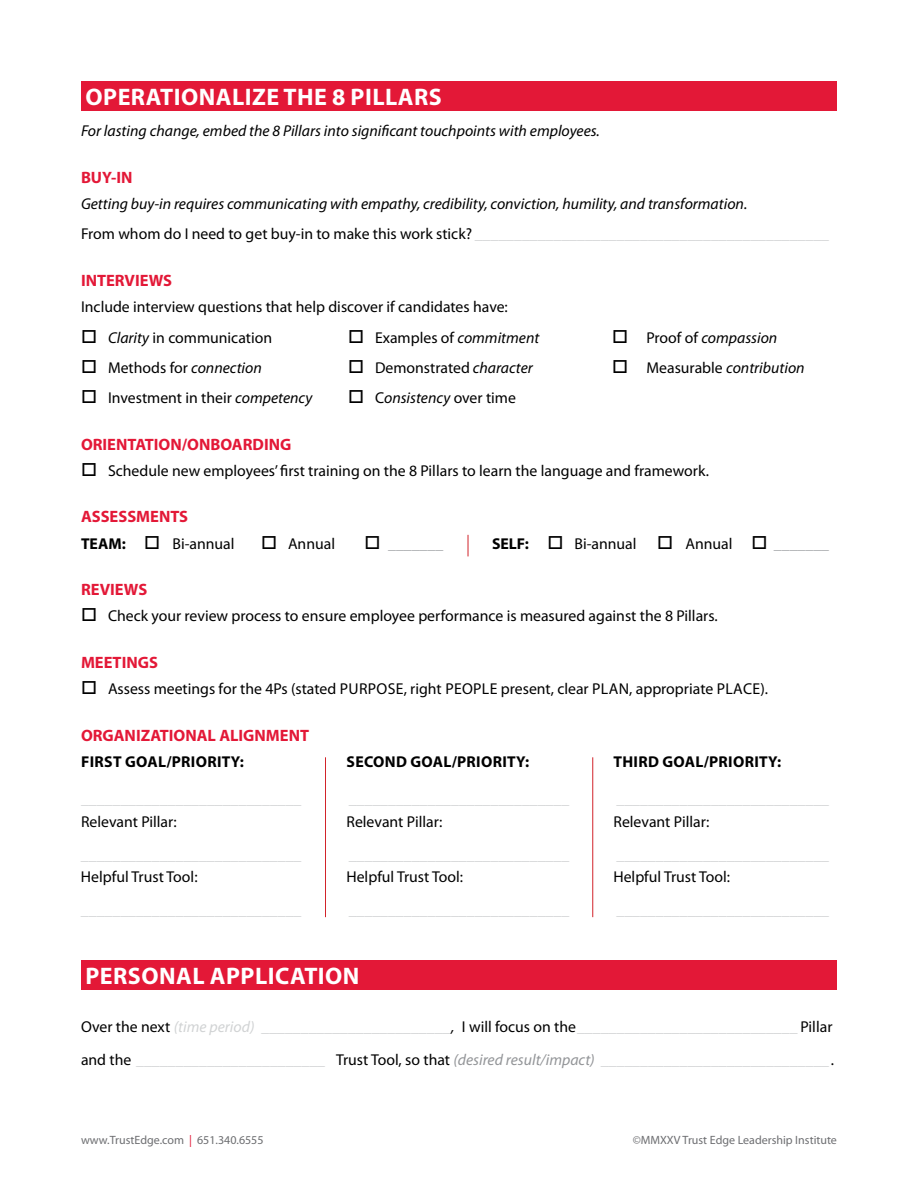
<style>
.page{position:relative;width:918px;height:1188px;background:#fff}
.page>*{position:absolute;margin:0;border:0;box-sizing:border-box;transform-origin:0 0}
.t1{font:700 24px "Myriad Pro";letter-spacing:.02em;color:#fff}
.t2{font:700 16.5px "Myriad Pro";color:#e31837}
.t3{font:15.75px "Myriad Pro";color:#000}
.t4{font:15.75px/33px "Myriad Pro";color:#d1d3d4}
.t5{font:italic 15.75px/30.3px "Myriad Pro";color:#000}
.t6{font:700 15.75px "Myriad Pro";letter-spacing:.02em;color:#000}
.t7{font:15.75px "Myriad Pro";color:#a7a9ac}
.t8{font:12px "Myriad Pro";color:#6d6e71}
.s1{font-style:normal}
.s2{font-style:normal;color:#d1d3d4}
.s3{font-style:italic}
.s4{font-weight:700}
.s5{color:#000}
.s6{color:#a7a9ac}
.s7{font-style:italic;color:#000}
.s8{font-style:italic;color:#939598}
.s9{color:#e31837}
</style>
<div class="page">
<div style="left:81px;top:81px;width:756px;height:29px;background:#e31837"></div>
<div style="left:81px;top:960px;width:756px;height:30px;background:#e31837"></div>
<hr style="left:325px;top:757px;width:1px;height:160px;background:#d2232a">
<svg style="left:468px;top:535px;width:1px;height:21px"></svg>
<hr style="left:592px;top:757px;width:1px;height:160px;background:#d2232a">
<h1 class="t1" style="left:86px;top:81px;width:358px">OPERATIONALIZE THE 8 PILLARS</h1>
<p class="t5" style="left:81px;top:116px;width:520px">For lasting change, embed the 8 Pillars into significant touchpoints with employees.</p>
<p class="t2" style="left:81px;top:167px;width:53px">BUY-IN</p>
<p class="t5" style="left:81px;top:188px;width:750px">Getting buy-in requires communicating with empathy, credibility, conviction, humility, and transformation.<br><span class="s1">From whom do I need to get buy-in to make this work stick?</span> <span class="s2">_____________________________________________</span></p>
<p class="t2" style="left:81px;top:270px;width:93px">INTERVIEWS</p>
<p class="t3" style="left:81px;top:297px;width:428px">Include interview questions that help discover if candidates have:</p>
<p class="t3" style="left:81px;top:328px;width:193px">□ <span class="s3">Clarity</span> in communication</p>
<p class="t3" style="left:348px;top:328px;width:193px">□ Examples of <span class="s3">commitment</span></p>
<p class="t5" style="left:612px;top:322px;width:167px">□ <span class="s1">Proof of</span> compassion</p>
<p class="t3" style="left:81px;top:358px;width:182px">□ Methods for <span class="s3">connection</span></p>
<p class="t3" style="left:348px;top:358px;width:186px">□ Demonstrated <span class="s3">character</span></p>
<p class="t5" style="left:612px;top:352px;width:194px">□ <span class="s1">Measurable</span> contribution</p>
<p class="t3" style="left:81px;top:388px;width:233px">□ Investment in their <span class="s3">competency</span></p>
<p class="t5" style="left:348px;top:382px;width:169px">□ <span class="s1">C</span>onsistency <span class="s1">over time</span></p>
<p class="t2" style="left:81px;top:433px;width:212px">ORIENTATION/ONBOARDING</p>
<p class="t3" style="left:81px;top:461px;width:630px">□ Schedule new employees’ first training on the 8 Pillars to learn the language and framework.</p>
<p class="t2" style="left:81px;top:506px;width:109px">ASSESSMENTS</p>
<p class="t3" style="left:81px;top:534px;width:155px"><span class="s4">TEAM:</span> □ Bi-annual</p>
<p class="t3" style="left:261px;top:534px;width:76px">□ Annual</p>
<p class="t7" style="left:364px;top:534px;width:80px"><span class="s5">□</span> _______</p>
<p class="t3" style="left:492px;top:534px;width:339px"><span class="s4">SELF:</span> □ Bi-annual □ Annual □ <span class="s6">_______</span></p>
<p class="t2" style="left:81px;top:579px;width:68px">REVIEWS</p>
<p class="t3" style="left:81px;top:606px;width:638px">□ Check your review process to ensure employee performance is measured against the 8 Pillars.</p>
<p class="t2" style="left:81px;top:652px;width:78px">MEETINGS</p>
<p class="t3" style="left:81px;top:679px;width:689px">□ Assess meetings for the 4Ps (stated PURPOSE, right PEOPLE present, clear PLAN, appropriate PLACE).</p>
<p class="t2" style="left:81px;top:724px;width:230px">ORGANIZATIONAL ALIGNMENT</p>
<p class="t6" style="left:81px;top:751px;width:164px">FIRST GOAL/PRIORITY:</p>
<p class="t6" style="left:347px;top:751px;width:184px">SECOND GOAL/PRIORITY:</p>
<p class="t6" style="left:614px;top:751px;width:169px">THIRD GOAL/PRIORITY:</p>
<p class="t4" style="left:81px;top:782px;width:222px">____________________________</p>
<p class="t4" style="left:349px;top:782px;width:222px">____________________________</p>
<p class="t4" style="left:617px;top:782px;width:214px">___________________________</p>
<p class="t3" style="left:81px;top:812px;width:97px">Relevant Pillar:</p>
<p class="t3" style="left:347px;top:812px;width:97px">Relevant Pillar:</p>
<p class="t3" style="left:614px;top:812px;width:97px">Relevant Pillar:</p>
<p class="t4" style="left:81px;top:838px;width:222px">____________________________</p>
<p class="t4" style="left:349px;top:838px;width:222px">____________________________</p>
<p class="t4" style="left:616px;top:838px;width:214px">___________________________</p>
<p class="t3" style="left:81px;top:867px;width:118px">Helpful Trust Tool:</p>
<p class="t3" style="left:346px;top:867px;width:118px">Helpful Trust Tool:</p>
<p class="t3" style="left:613px;top:867px;width:118px">Helpful Trust Tool:</p>
<p class="t4" style="left:81px;top:893px;width:222px">____________________________</p>
<p class="t4" style="left:349px;top:893px;width:222px">____________________________</p>
<p class="t4" style="left:616px;top:893px;width:214px">___________________________</p>
<h1 class="t1" style="left:86px;top:960px;width:275px">PERSONAL APPLICATION</h1>
<p class="t4" style="left:81px;top:1010px;width:755px"><span class="s5">Over the next</span> <span class="s3">(time period) ________________________</span><span class="s7">,</span> <span class="s5">I will focus on the</span>____________________________ <span class="s5">Pillar and the</span> ________________________ <span class="s5">Trust Tool, so that</span> <span class="s8">(desired result/impact)</span> _____________________________<span class="s5">.</span></p>
<p class="t8" style="left:81px;top:1133px;width:184px">www.TrustEdge.com <span class="s9">|</span> 651.340.6555</p>
<p class="t8" style="left:633px;top:1133px;width:206px">©MMXXV Trust Edge Leadership Institute</p>
</div>
